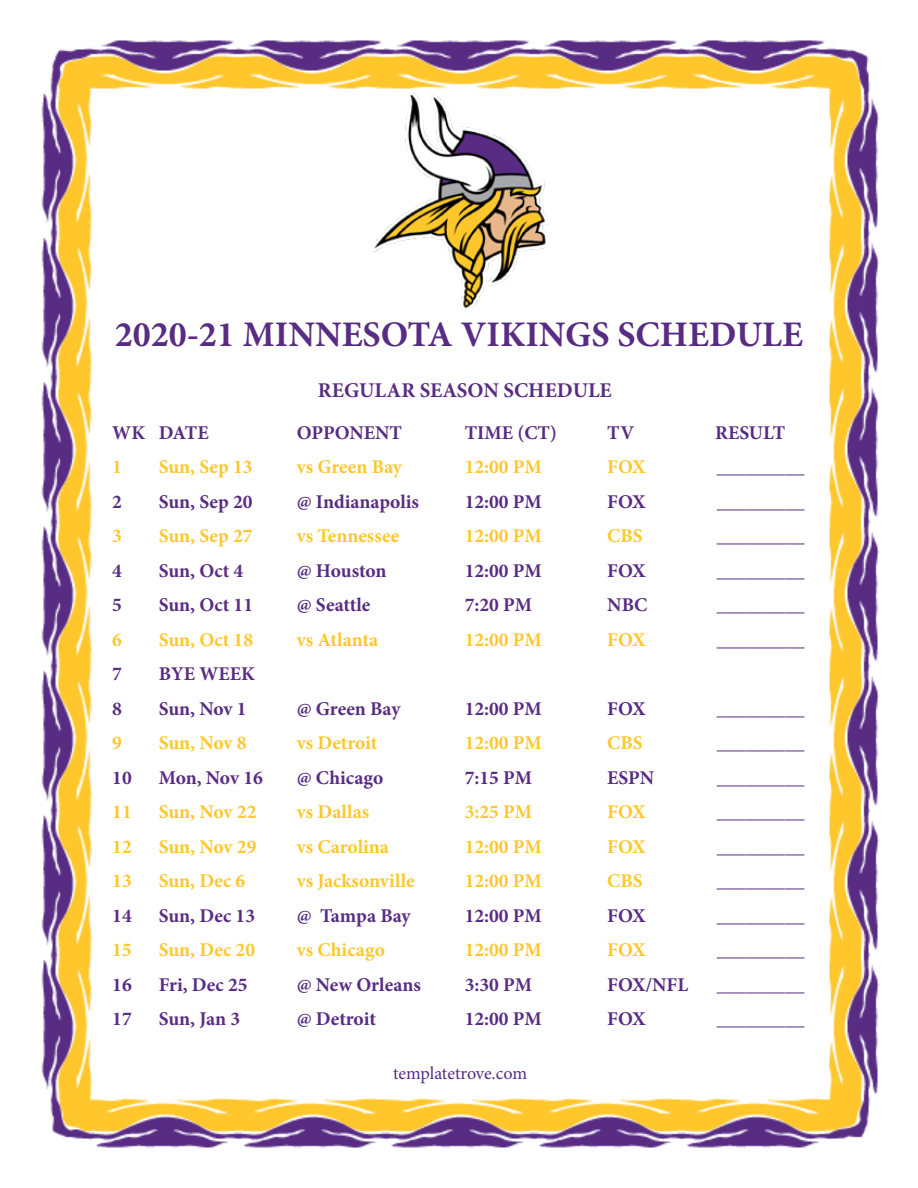
<style>
.page{position:relative;width:918px;height:1188px;background:#fff}
.page>*{position:absolute;margin:0;border:0;box-sizing:border-box;transform-origin:0 0}
.t1{font:700 36px "Minion Pro";color:#582c83}
.t2{font:700 21px "Minion Pro";color:#582c83}
.t3{font:700 19.5px "Minion Pro";color:#582c83}
.t4{font:700 19.5px "Minion Pro";color:#ffc72c}
.t5{font:18px "Minion Pro";letter-spacing:-.005em;color:#582c83}
</style>
<div class="page">
<img style="left:41px;top:40px;width:838px;height:1108px">
<img style="left:372px;top:93px;width:176px;height:216px">
<h1 class="t1" style="left:115px;top:309px;width:690px">2020-21 MINNESOTA VIKINGS SCHEDULE</h1>
<p class="t2" style="left:318px;top:375px;width:295px">REGULAR SEASON SCHEDULE</p>
<p class="t3" style="left:112px;top:419px;width:98px">WK DATE</p>
<p class="t3" style="left:297px;top:419px;width:107px">OPPONENT</p>
<p class="t3" style="left:465px;top:419px;width:94px">TIME (CT)</p>
<p class="t3" style="left:607px;top:419px;width:28px">TV</p>
<p class="t3" style="left:715px;top:419px;width:71px">RESULT</p>
<p class="t4" style="left:112px;top:453px;width:11px">1</p>
<p class="t4" style="left:159px;top:453px;width:95px">Sun, Sep 13</p>
<p class="t4" style="left:297px;top:453px;width:107px">vs Green Bay</p>
<p class="t4" style="left:465px;top:453px;width:79px">12:00 PM</p>
<p class="t4" style="left:607px;top:453px;width:40px">FOX</p>
<p class="t3" style="left:717px;top:453px;width:89px">_________</p>
<p class="t3" style="left:112px;top:488px;width:11px">2</p>
<p class="t3" style="left:159px;top:488px;width:95px">Sun, Sep 20</p>
<p class="t3" style="left:297px;top:488px;width:124px">@ Indianapolis</p>
<p class="t3" style="left:465px;top:488px;width:79px">12:00 PM</p>
<p class="t3" style="left:607px;top:488px;width:40px">FOX</p>
<p class="t3" style="left:717px;top:488px;width:89px">_________</p>
<p class="t4" style="left:112px;top:522px;width:11px">3</p>
<p class="t4" style="left:159px;top:522px;width:95px">Sun, Sep 27</p>
<p class="t4" style="left:297px;top:522px;width:104px">vs Tennessee</p>
<p class="t4" style="left:465px;top:522px;width:79px">12:00 PM</p>
<p class="t4" style="left:607px;top:522px;width:37px">CBS</p>
<p class="t3" style="left:717px;top:522px;width:89px">_________</p>
<p class="t3" style="left:112px;top:557px;width:11px">4</p>
<p class="t3" style="left:159px;top:557px;width:86px">Sun, Oct 4</p>
<p class="t3" style="left:297px;top:557px;width:91px">@ Houston</p>
<p class="t3" style="left:465px;top:557px;width:79px">12:00 PM</p>
<p class="t3" style="left:607px;top:557px;width:40px">FOX</p>
<p class="t3" style="left:717px;top:557px;width:89px">_________</p>
<p class="t3" style="left:112px;top:591px;width:11px">5</p>
<p class="t3" style="left:159px;top:591px;width:96px">Sun, Oct 11</p>
<p class="t3" style="left:297px;top:591px;width:75px">@ Seattle</p>
<p class="t3" style="left:465px;top:591px;width:69px">7:20 PM</p>
<p class="t3" style="left:607px;top:591px;width:42px">NBC</p>
<p class="t3" style="left:717px;top:591px;width:89px">_________</p>
<p class="t4" style="left:112px;top:626px;width:11px">6</p>
<p class="t4" style="left:159px;top:626px;width:96px">Sun, Oct 18</p>
<p class="t4" style="left:297px;top:626px;width:83px">vs Atlanta</p>
<p class="t4" style="left:465px;top:626px;width:79px">12:00 PM</p>
<p class="t4" style="left:607px;top:626px;width:40px">FOX</p>
<p class="t3" style="left:717px;top:626px;width:89px">_________</p>
<p class="t3" style="left:112px;top:660px;width:11px">7</p>
<p class="t3" style="left:159px;top:660px;width:98px">BYE WEEK</p>
<p class="t3" style="left:112px;top:695px;width:11px">8</p>
<p class="t3" style="left:159px;top:695px;width:89px">Sun, Nov 1</p>
<p class="t3" style="left:297px;top:695px;width:105px">@ Green Bay</p>
<p class="t3" style="left:465px;top:695px;width:79px">12:00 PM</p>
<p class="t3" style="left:607px;top:695px;width:40px">FOX</p>
<p class="t3" style="left:717px;top:695px;width:89px">_________</p>
<p class="t4" style="left:112px;top:729px;width:11px">9</p>
<p class="t4" style="left:159px;top:729px;width:89px">Sun, Nov 8</p>
<p class="t4" style="left:297px;top:729px;width:82px">vs Detroit</p>
<p class="t4" style="left:465px;top:729px;width:79px">12:00 PM</p>
<p class="t4" style="left:607px;top:729px;width:37px">CBS</p>
<p class="t3" style="left:717px;top:729px;width:89px">_________</p>
<p class="t3" style="left:112px;top:764px;width:21px">10</p>
<p class="t3" style="left:159px;top:764px;width:106px">Mon, Nov 16</p>
<p class="t3" style="left:297px;top:764px;width:88px">@ Chicago</p>
<p class="t3" style="left:465px;top:764px;width:69px">7:15 PM</p>
<p class="t3" style="left:607px;top:764px;width:48px">ESPN</p>
<p class="t3" style="left:717px;top:764px;width:89px">_________</p>
<p class="t4" style="left:112px;top:798px;width:21px">11</p>
<p class="t4" style="left:159px;top:798px;width:99px">Sun, Nov 22</p>
<p class="t4" style="left:297px;top:798px;width:74px">vs Dallas</p>
<p class="t4" style="left:465px;top:798px;width:69px">3:25 PM</p>
<p class="t4" style="left:607px;top:798px;width:40px">FOX</p>
<p class="t3" style="left:717px;top:798px;width:89px">_________</p>
<p class="t4" style="left:112px;top:833px;width:21px">12</p>
<p class="t4" style="left:159px;top:833px;width:99px">Sun, Nov 29</p>
<p class="t4" style="left:297px;top:833px;width:94px">vs Carolina</p>
<p class="t4" style="left:465px;top:833px;width:79px">12:00 PM</p>
<p class="t4" style="left:607px;top:833px;width:40px">FOX</p>
<p class="t3" style="left:717px;top:833px;width:89px">_________</p>
<p class="t4" style="left:112px;top:867px;width:21px">13</p>
<p class="t4" style="left:159px;top:867px;width:88px">Sun, Dec 6</p>
<p class="t4" style="left:297px;top:867px;width:119px">vs Jacksonville</p>
<p class="t4" style="left:465px;top:867px;width:79px">12:00 PM</p>
<p class="t4" style="left:607px;top:867px;width:37px">CBS</p>
<p class="t3" style="left:717px;top:867px;width:89px">_________</p>
<p class="t3" style="left:112px;top:902px;width:21px">14</p>
<p class="t3" style="left:159px;top:902px;width:98px">Sun, Dec 13</p>
<p class="t3" style="left:297px;top:902px;width:115px">@ Tampa Bay</p>
<p class="t3" style="left:465px;top:902px;width:79px">12:00 PM</p>
<p class="t3" style="left:607px;top:902px;width:40px">FOX</p>
<p class="t3" style="left:717px;top:902px;width:89px">_________</p>
<p class="t4" style="left:112px;top:936px;width:21px">15</p>
<p class="t4" style="left:159px;top:936px;width:98px">Sun, Dec 20</p>
<p class="t4" style="left:297px;top:936px;width:90px">vs Chicago</p>
<p class="t4" style="left:465px;top:936px;width:79px">12:00 PM</p>
<p class="t4" style="left:607px;top:936px;width:40px">FOX</p>
<p class="t3" style="left:717px;top:936px;width:89px">_________</p>
<p class="t3" style="left:112px;top:971px;width:21px">16</p>
<p class="t3" style="left:159px;top:971px;width:90px">Fri, Dec 25</p>
<p class="t3" style="left:297px;top:971px;width:126px">@ New Orleans</p>
<p class="t3" style="left:465px;top:971px;width:69px">3:30 PM</p>
<p class="t3" style="left:607px;top:971px;width:82px">FOX/NFL</p>
<p class="t3" style="left:717px;top:971px;width:89px">_________</p>
<p class="t3" style="left:112px;top:1005px;width:21px">17</p>
<p class="t3" style="left:159px;top:1005px;width:83px">Sun, Jan 3</p>
<p class="t3" style="left:297px;top:1005px;width:81px">@ Detroit</p>
<p class="t3" style="left:465px;top:1005px;width:79px">12:00 PM</p>
<p class="t3" style="left:607px;top:1005px;width:40px">FOX</p>
<p class="t3" style="left:717px;top:1005px;width:89px">_________</p>
<p class="t5" style="left:393px;top:1061px;width:136px">templatetrove.com</p>
</div>
